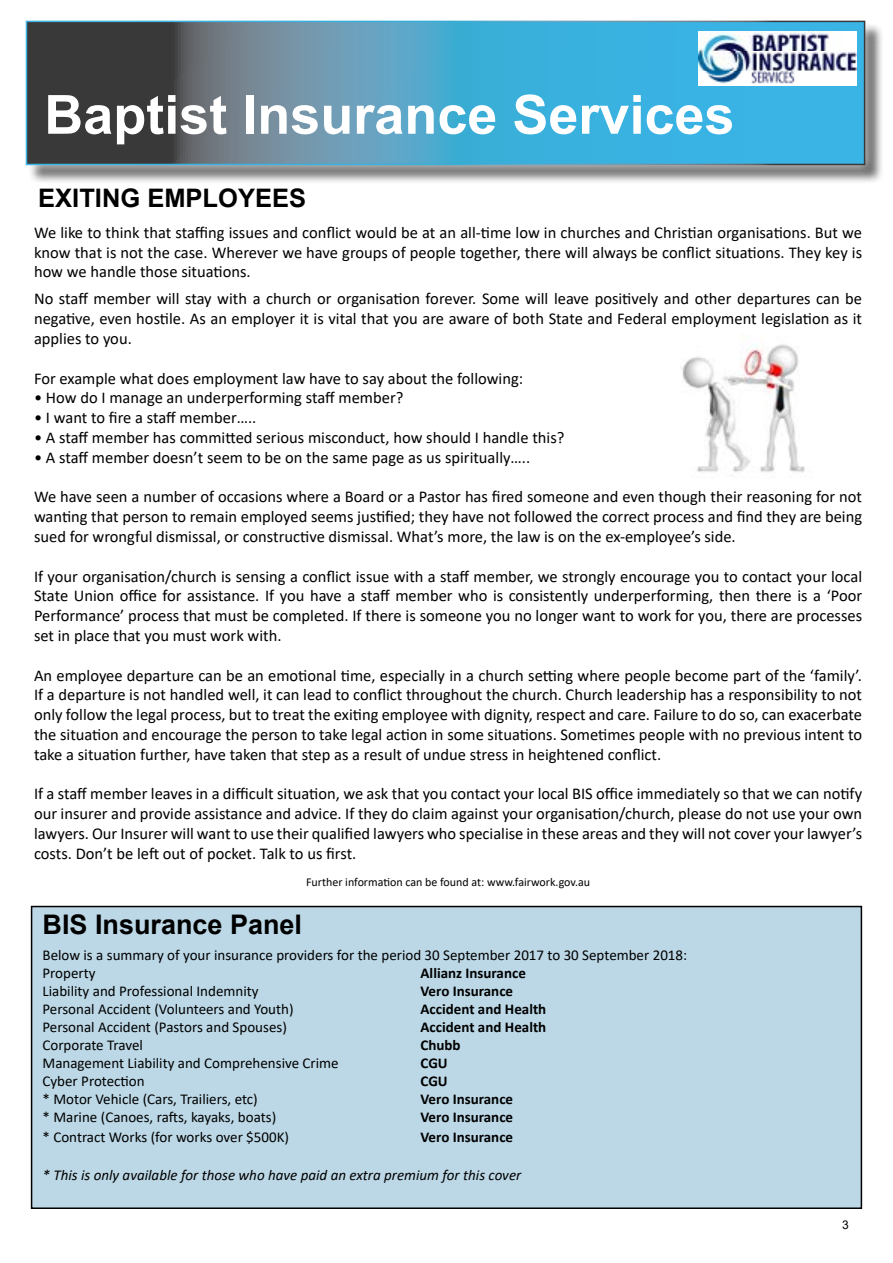
<style>
.page{position:relative;width:893px;height:1263px;background:#fff}
.page>*{position:absolute;margin:0;border:0;box-sizing:border-box;transform-origin:0 0}
.t1{font:700 54px "Arial";color:#fff}
.t2{font:700 27px "Arial";color:#000}
.t3{font:700 25.5px "Arial";color:#000}
.t4{font:16.5px/19.8px "Calibri";color:#000;text-align:justify}
.t5{font:15px/18px "Calibri";color:#000}
.t6{font:700 15px "Calibri";color:#000}
.t7{font:italic 15px "Calibri";color:#000}
.t8{font:12px "Calibri";color:#000}
.t9{font:12px "Arial";color:#000}
</style>
<div class="page">
<div style="left:32px;top:906px;width:829px;height:302px;background:#bcd8e6"></div>
<div style="left:31px;top:906px;width:831px;height:303px;border:2px solid #000"></div>
<img style="left:680px;top:334px;width:125px;height:139px">
<div style="left:28px;top:23px;width:855px;height:161px;background:#000;opacity:.75"></div>
<div style="left:16px;top:11px;width:858px;height:164px;background:#fff;opacity:.75"></div>
<svg style="left:29px;top:24px;width:833px;height:138px;background:#4c90ac"></svg>
<img style="left:699px;top:31px;width:157px;height:54px">
<h1 class="t1" style="left:44px;top:77px;width:692px">Baptist Insurance Services</h1>
<h3 class="t3" style="left:38px;top:180px;width:269px">EXITING EMPLOYEES</h3>
<p class="t4" style="left:34px;top:222px;width:830px">We like to think that staffing issues and conflict would be at an all-time low in churches and Christian organisations. But we know that is not the case. Wherever we have groups of people together, there will always be conflict situations. They key is how we handle those situations.</p>
<p class="t4" style="left:34px;top:289px;width:830px">No staff member will stay with a church or organisation forever. Some will leave positively and other departures can be negative, even hostile. As an employer it is vital that you are aware of both State and Federal employment legislation as it applies to you.</p>
<p class="t4" style="left:34px;top:368px;width:491px">For example what does employment law have to say about the following:</p>
<p class="t4" style="left:34px;top:388px;width:371px">• How do I manage an underperforming staff member?</p>
<p class="t4" style="left:34px;top:407px;width:224px">• I want to fire a staff member…..</p>
<p class="t4" style="left:34px;top:427px;width:532px">• A staff member has committed serious misconduct, how should I handle this?</p>
<p class="t4" style="left:34px;top:447px;width:498px">• A staff member doesn’t seem to be on the same page as us spiritually…..</p>
<p class="t4" style="left:34px;top:487px;width:830px">We have seen a number of occasions where a Board or a Pastor has fired someone and even though their reasoning for not wanting that person to remain employed seems justified; they have not followed the correct process and find they are being sued for wrongful dismissal, or constructive dismissal. What’s more, the law is on the ex-employee’s side.</p>
<p class="t4" style="left:34px;top:566px;width:830px">If your organisation/church is sensing a conflict issue with a staff member, we strongly encourage you to contact your local State Union office for assistance. If you have a staff member who is consistently underperforming, then there is a ‘Poor Performance’ process that must be completed. If there is someone you no longer want to work for you, there are processes set in place that you must work with.</p>
<p class="t4" style="left:34px;top:665px;width:830px">An employee departure can be an emotional time, especially in a church setting where people become part of the ‘family’.<br>If a departure is not handled well, it can lead to conflict throughout the church. Church leadership has a responsibility to not only follow the legal process, but to treat the exiting employee with dignity, respect and care. Failure to do so, can exacerbate the situation and encourage the person to take legal action in some situations. Sometimes people with no previous intent to take a situation further, have taken that step as a result of undue stress in heightened conflict.</p>
<p class="t4" style="left:34px;top:784px;width:830px">If a staff member leaves in a difficult situation, we ask that you contact your local BIS office immediately so that we can notify our insurer and provide assistance and advice. If they do claim against your organisation/church, please do not use your own lawyers. Our Insurer will want to use their qualified lawyers who specialise in these areas and they will not cover your lawyer’s costs. Don’t be left out of pocket. Talk to us first.</p>
<p class="t8" style="left:306px;top:873px;width:286px">Further information can be found at: www.fairwork.gov.au</p>
<h2 class="t2" style="left:43px;top:905px;width:261px">BIS Insurance Panel</h2>
<p class="t5" style="left:43px;top:946px;width:646px">Below is a summary of your insurance providers for the period 30 September 2017 to 30 September 2018:<br>Property</p>
<p class="t6" style="left:421px;top:963px;width:107px">Allianz Insurance</p>
<p class="t5" style="left:43px;top:982px;width:218px">Liability and Professional Indemnity</p>
<p class="t6" style="left:421px;top:981px;width:94px">Vero Insurance</p>
<p class="t5" style="left:43px;top:1000px;width:253px">Personal Accident (Volunteers and Youth)</p>
<p class="t6" style="left:421px;top:999px;width:127px">Accident and Health</p>
<p class="t5" style="left:43px;top:1018px;width:246px">Personal Accident (Pastors and Spouses)</p>
<p class="t6" style="left:421px;top:1017px;width:127px">Accident and Health</p>
<p class="t5" style="left:43px;top:1036px;width:102px">Corporate Travel</p>
<p class="t6" style="left:421px;top:1035px;width:42px">Chubb</p>
<p class="t5" style="left:43px;top:1054px;width:298px">Management Liability and Comprehensive Crime</p>
<p class="t6" style="left:421px;top:1053px;width:29px">CGU</p>
<p class="t5" style="left:43px;top:1072px;width:104px">Cyber Protection</p>
<p class="t6" style="left:421px;top:1071px;width:29px">CGU</p>
<p class="t5" style="left:43px;top:1090px;width:217px">* Motor Vehicle (Cars, Trailiers, etc)</p>
<p class="t6" style="left:421px;top:1089px;width:94px">Vero Insurance</p>
<p class="t5" style="left:43px;top:1108px;width:235px">* Marine (Canoes, rafts, kayaks, boats)</p>
<p class="t6" style="left:421px;top:1107px;width:94px">Vero Insurance</p>
<p class="t5" style="left:43px;top:1128px;width:248px">* Contract Works (for works over $500K)</p>
<p class="t6" style="left:421px;top:1127px;width:94px">Vero Insurance</p>
<p class="t7" style="left:43px;top:1165px;width:480px">* This is only available for those who have paid an extra premium for this cover</p>
<p class="t9" style="left:842px;top:1217px;width:8px">3</p>
</div>
